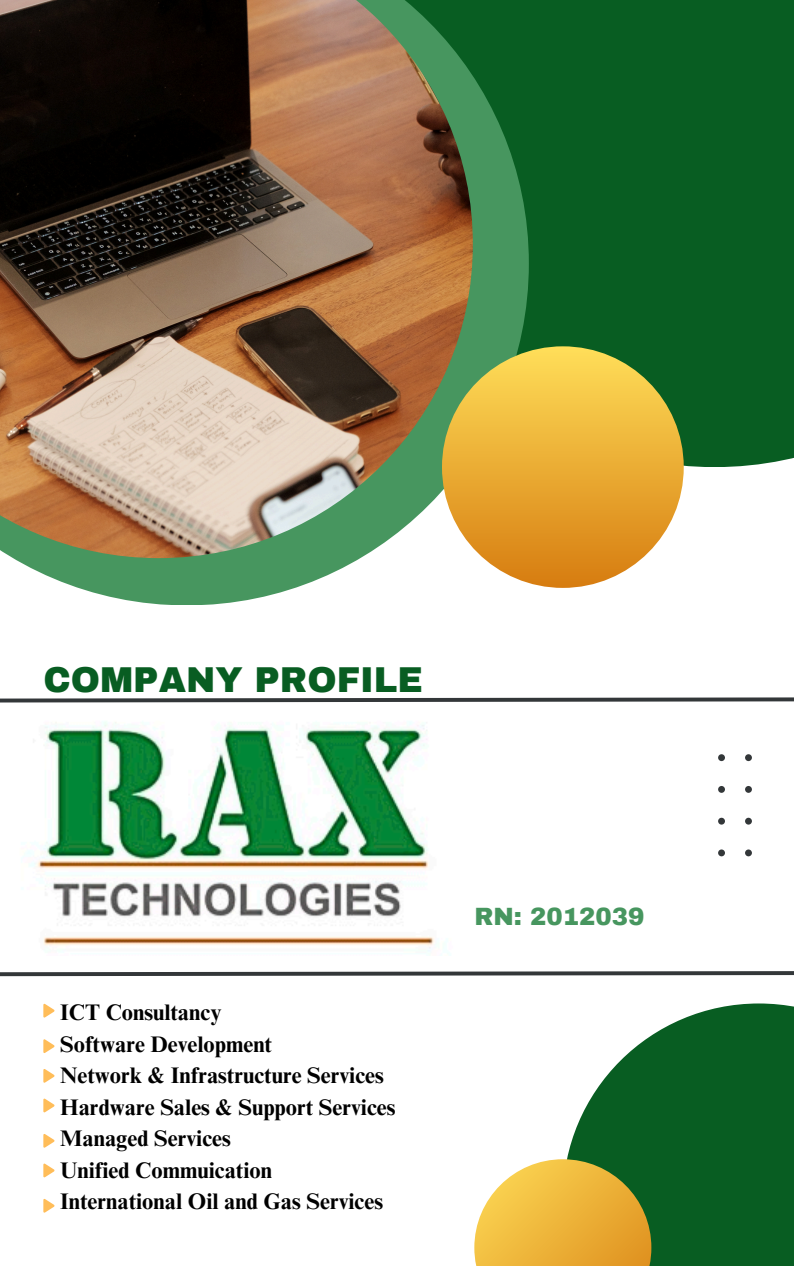
<style>
.page{position:relative;width:794px;height:1266px;background:#fff}
.page>*{position:absolute;margin:0;border:0;box-sizing:border-box;transform-origin:0 0}
.t1{font:900 35.17px "Archivo";color:#085d22}
.t2{font:900 24.45px "Archivo";color:#47965f}
.t3{font:700 22.5px "Times NRMT Pro";color:#000}
</style>
<div class="page">
<div style="left:373px;top:0;width:420px;height:467px;background:#085d22"></div>
<svg style="left:567px;top:1003px;width:226px;height:263px;fill:#085d22"></svg>
<svg style="left:13px;top:75px;width:515px;height:530px;fill:#47965f"></svg>
<img style="left:0;top:0;width:472px;height:558px">
<div style="left:442px;top:346px;width:241px;height:242px;background:linear-gradient(to bottom,#fddd58,#d87d11);border-radius:50%"></div>
<svg style="left:474px;top:1159px;width:177px;height:107px;background:#dbb44a"></svg>
<svg style="left:718px;top:754px;width:33px;height:102px"></svg>
<img style="left:26px;top:721px;width:408px;height:231px">
<svg style="left:0;top:697px;width:793px;height:6px"></svg>
<svg style="left:0;top:971px;width:793px;height:6px"></svg>
<svg style="left:43px;top:1003px;width:11px;height:14px"></svg>
<svg style="left:43px;top:1039px;width:11px;height:14px"></svg>
<svg style="left:43px;top:1069px;width:11px;height:13px"></svg>
<svg style="left:43px;top:1098px;width:11px;height:14px"></svg>
<svg style="left:43px;top:1134px;width:11px;height:13px"></svg>
<svg style="left:43px;top:1163px;width:11px;height:14px"></svg>
<svg style="left:43px;top:1199px;width:11px;height:13px"></svg>
<p class="t1" style="left:43px;top:661px;width:381px">COMPANY PROFILE</p>
<h2 class="t3" style="left:60px;top:1004px;width:163px">ICT Consultancy</h2>
<p class="t3" style="left:60px;top:1035px;width:213px">Software Development</p>
<p class="t3" style="left:60px;top:1067px;width:325px">Network &amp; Infrastructure Services</p>
<p class="t3" style="left:60px;top:1098px;width:336px">Hardware Sales &amp; Support Services</p>
<p class="t3" style="left:60px;top:1130px;width:172px">Managed Services</p>
<p class="t3" style="left:60px;top:1161px;width:213px">Unified Commuication</p>
<p class="t3" style="left:60px;top:1193px;width:324px">International Oil and Gas Services</p>
<p class="t2" style="left:474px;top:903px;width:171px">RN: 2012039</p>
</div>
